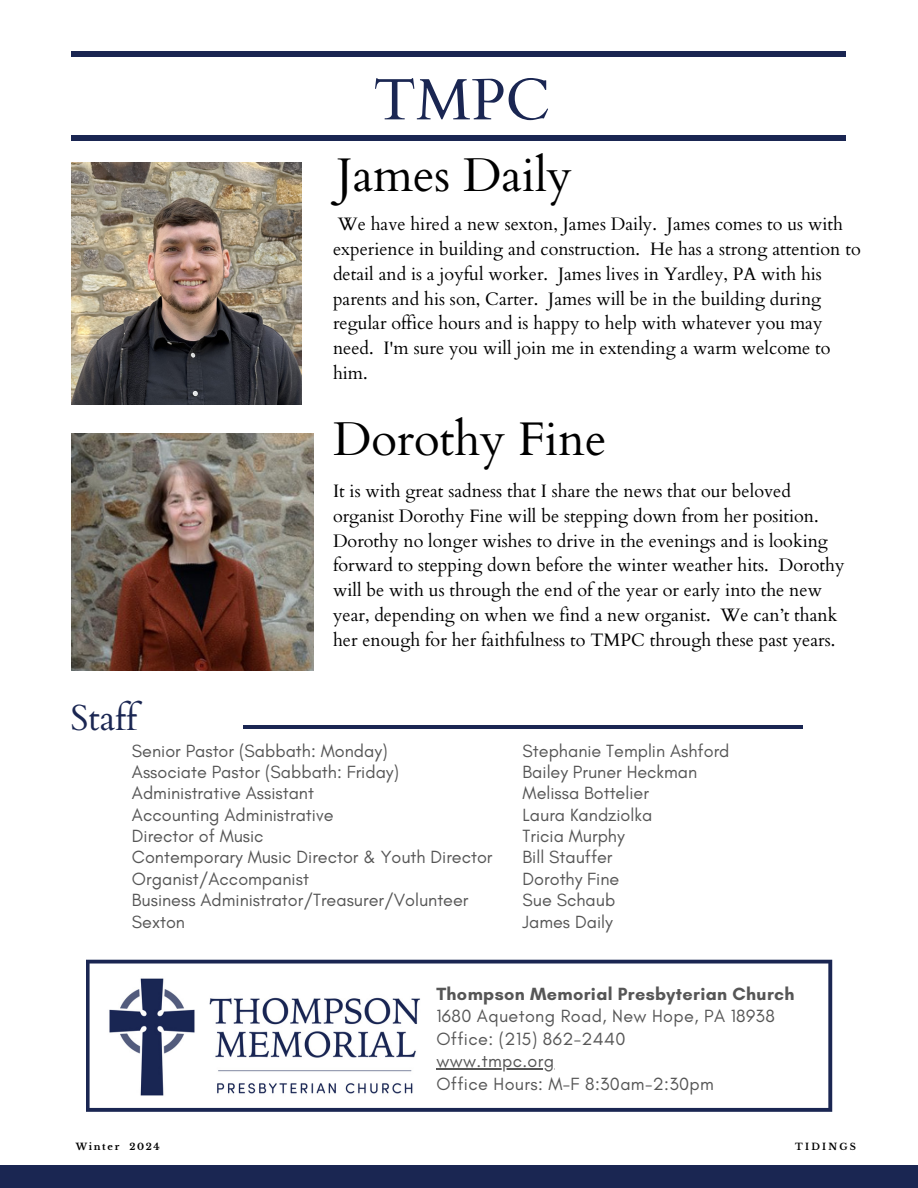
<style>
.page{position:relative;width:918px;height:1188px;background:#fff}
.page>*{position:absolute;margin:0;border:0;box-sizing:border-box;transform-origin:0 0}
.t1{font:58.35px "Cardo";color:#1a2652}
.t2{font:47.25px "Cardo";color:#000}
.t3{font:36px "Cardo";color:#1a2652}
.t4{font:18px/24.8px "Cardo";color:#000}
.t5{font:18px "Glacial Indifference";color:#565656}
.t6{font:18px/22.5px "Glacial Indifference";letter-spacing:.02em;color:#565656}
.t7{font:700 18px "Glacial Indifference";letter-spacing:.02em;color:#565656}
.t8{font:700 9.3px "Libre Baskerville";letter-spacing:.18em;color:#000}
.t9{font:700 9.3px "Libre Baskerville";letter-spacing:.24em;color:#000}
</style>
<div class="page">
<hr style="left:243px;top:725px;width:559px;height:4px;background:#1a2652">
<svg style="left:86px;top:960px;width:746px;height:152px"></svg>
<div style="left:0;top:1165px;width:918px;height:23px;background:#1a2652"></div>
<div style="left:72px;top:135px;width:774px;height:6px;background:#1a2652"></div>
<div style="left:72px;top:51px;width:774px;height:6px;background:#1a2652"></div>
<img style="left:72px;top:163px;width:229px;height:242px">
<img style="left:72px;top:433px;width:242px;height:237px">
<hr style="left:436px;top:1068px;width:119px;height:1px;background:#565656">
<p class="t1" style="left:373px;top:62px;width:178px">TMPC</p>
<p class="t2" style="left:337px;top:144px;width:237px">James Daily</p>
<p class="t4" style="left:333px;top:212px;width:529px">We have hired a new sexton, James Daily. James comes to us with experience in building and construction. He has a strong attention to detail and is a joyful worker. James lives in Yardley, PA with his parents and his son, Carter. James will be in the building during regular office hours and is happy to help with whatever you may need. I'm sure you will join me in extending a warm welcome to him.</p>
<p class="t2" style="left:333px;top:408px;width:275px">Dorothy Fine</p>
<p class="t4" style="left:333px;top:479px;width:513px">It is with great sadness that I share the news that our beloved organist Dorothy Fine will be stepping down from her position.<br>Dorothy no longer wishes to drive in the evenings and is looking forward to stepping down before the winter weather hits. Dorothy will be with us through the end of the year or early into the new year, depending on when we find a new organist. We can’t thank her enough for her faithfulness to TMPC through these past years.</p>
<p class="t3" style="left:70px;top:695px;width:68px">Staff</p>
<p class="t5" style="left:132px;top:739px;width:257px">Senior Pastor (Sabbath: Monday)</p>
<p class="t5" style="left:132px;top:761px;width:269px">Associate Pastor (Sabbath: Friday)</p>
<p class="t5" style="left:132px;top:782px;width:184px">Administrative Assistant</p>
<p class="t5" style="left:132px;top:804px;width:203px">Accounting Administrative</p>
<p class="t5" style="left:132px;top:825px;width:133px">Director of Music</p>
<p class="t5" style="left:132px;top:846px;width:362px">Contemporary Music Director &amp; Youth Director</p>
<p class="t5" style="left:132px;top:868px;width:179px">Organist/Accompanist</p>
<p class="t5" style="left:132px;top:889px;width:338px">Business Administrator/Treasurer/Volunteer</p>
<p class="t5" style="left:132px;top:910px;width:55px">Sexton</p>
<p class="t5" style="left:523px;top:739px;width:208px">Stephanie Templin Ashford</p>
<p class="t5" style="left:523px;top:761px;width:176px">Bailey Pruner Heckman</p>
<p class="t5" style="left:523px;top:782px;width:128px">Melissa Bottelier</p>
<p class="t5" style="left:523px;top:804px;width:131px">Laura Kandziolka</p>
<p class="t5" style="left:523px;top:825px;width:104px">Tricia Murphy</p>
<p class="t5" style="left:523px;top:846px;width:91px">Bill Stauffer</p>
<p class="t5" style="left:523px;top:868px;width:98px">Dorothy Fine</p>
<p class="t5" style="left:523px;top:889px;width:94px">Sue Schaub</p>
<p class="t5" style="left:523px;top:910px;width:92px">James Daily</p>
<p class="t7" style="left:436px;top:982px;width:360px">Thompson Memorial Presbyterian Church</p>
<p class="t6" style="left:436px;top:1004px;width:340px">1680 Aquetong Road, New Hope, PA 18938<br>Office: (215) 862-2440</p>
<p class="t6" style="left:436px;top:1049px;width:119px">www.tmpc.org</p>
<p class="t6" style="left:436px;top:1072px;width:279px">Office Hours: M-F 8:30am-2:30pm</p>
<p class="t8" style="left:76px;top:1141px;width:86px">Winter 2024</p>
<p class="t9" style="left:795px;top:1141px;width:62px">TIDINGS</p>
</div>
